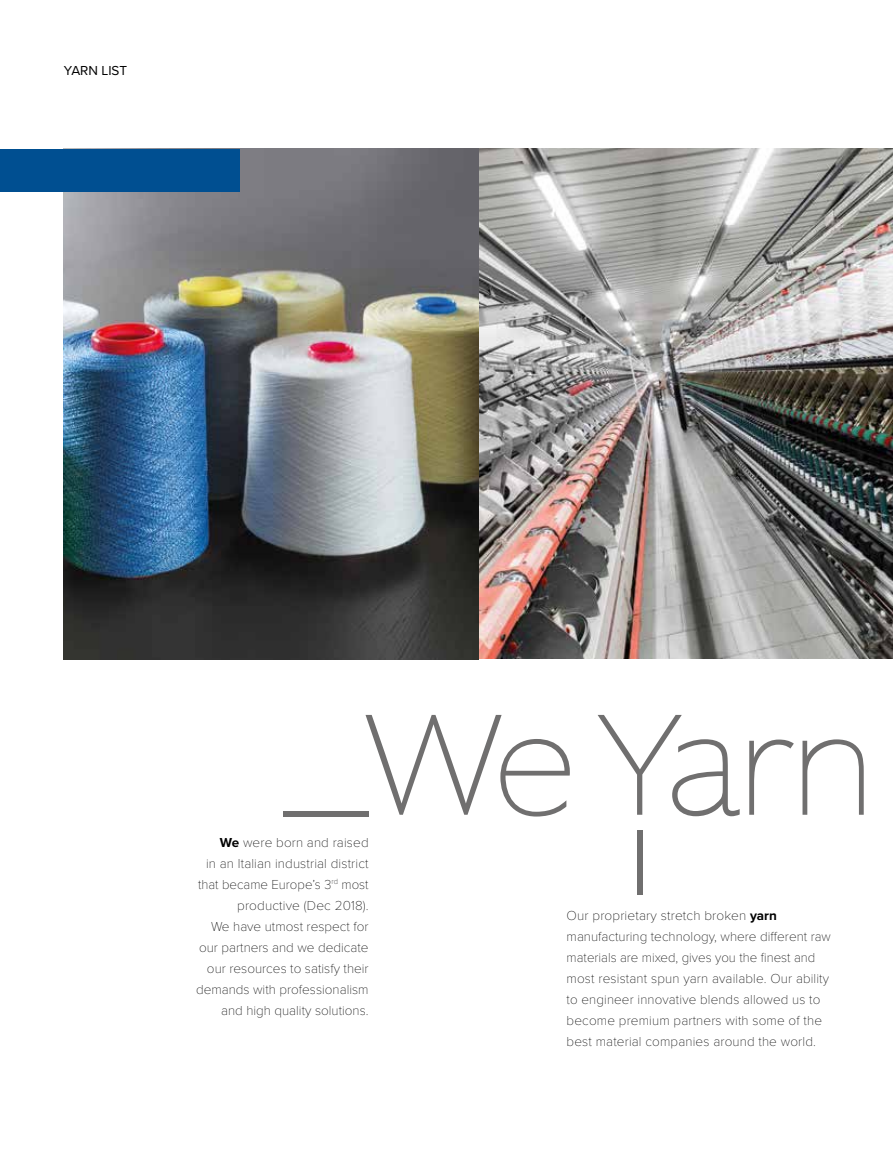
<style>
.page{position:relative;width:893px;height:1149px;background:#fff}
.page>*{position:absolute;margin:0;border:0;box-sizing:border-box;transform-origin:0 0}
.t1{font:100 150px "Supra";letter-spacing:-.045em;color:#706f6f}
.t2{font:100 13.5px/21px "Proxima Nova T";letter-spacing:.01em;color:#000;text-align:right}
.t3{font:13.5px "Proxima Nova";color:#000}
.s1{font-family:"Proxima Nova";font-weight:700}
</style>
<div class="page">
<img style="left:478px;top:149px;width:415px;height:510px">
<img style="left:64px;top:149px;width:414px;height:510px">
<div style="left:637px;top:829px;width:5px;height:64px;background:#706f6f"></div>
<div style="left:0;top:149px;width:239px;height:42px;background:#004f91"></div>
<div style="left:284px;top:810px;width:85px;height:6px;background:#706f6f"></div>
<p class="t3" style="left:64px;top:60px;width:65px">YARN LIST</p>
<h1 class="t1" style="left:364px;top:674px;width:513px">We Yarn</h1>
<p class="t2" style="left:196px;top:830px;width:174px"><span class="s1">We</span> were born and raised<br>in an Italian industrial district that became Europe’s 3<sup>rd</sup> most productive (Dec 2018).<br>We have utmost respect for our partners and we dedicate our resources to satisfy their demands with professionalism and high quality solutions.</p>
<p class="t2" style="left:567px;top:903px;width:266px;text-align:left">Our proprietary stretch broken <span class="s1">yarn </span>manufacturing technology, where different raw materials are mixed, gives you the finest and most resistant spun yarn available. Our ability to engineer innovative blends allowed us to become premium partners with some of the best material companies around the world.</p>
</div>
